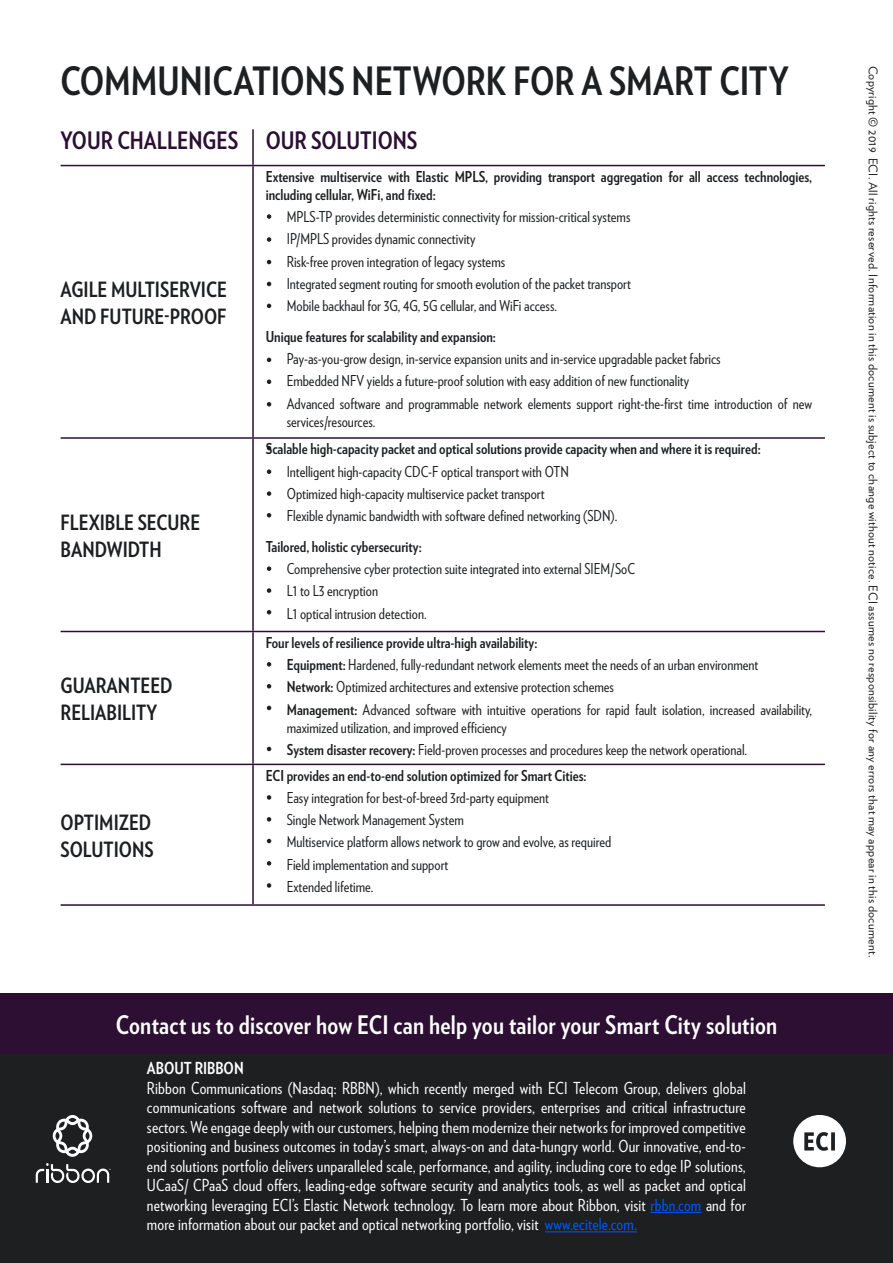
<style>
.page{position:relative;width:893px;height:1263px;background:#fff}
.page>*{position:absolute;margin:0;border:0;box-sizing:border-box;transform-origin:0 0}
.t1{font:700 39px "Verlag Condensed";color:#1d1f21}
.t2{font:700 25.5px "Verlag Condensed";letter-spacing:.01em;color:#fff}
.t3{font:700 24px "Verlag Condensed";color:#2c0f33}
.t4{font:700 21px/27px "Verlag Condensed";color:#1d1f21}
.t5{font:16.5px/19.5px "Verlag Condensed";letter-spacing:.01em;color:#fff;text-align:justify}
.t6{font:700 16.5px "Verlag Condensed";color:#fff}
.t7{font:15px/18px "Verlag Condensed";color:#1d1f21}
.t8{font:700 15px/18px "Verlag Condensed";color:#1d1f21}
.t9{font:12px "Verlag";letter-spacing:.02em;color:#1d1f21}
.s1{font-weight:700}
.s2{color:#0057ff}
</style>
<div class="page">
<hr style="left:252px;top:129px;width:2px;height:36px;background:#2c0f33">
<hr style="left:61px;top:165px;width:192px;height:1px;background:#2c0f33">
<hr style="left:252px;top:166px;width:2px;height:271px;background:#2c0f33">
<hr style="left:253px;top:165px;width:572px;height:1px;background:#2c0f33">
<hr style="left:61px;top:437px;width:192px;height:2px;background:#2c0f33">
<hr style="left:61px;top:631px;width:192px;height:1px;background:#2c0f33">
<hr style="left:61px;top:764px;width:192px;height:1px;background:#2c0f33">
<hr style="left:61px;top:904px;width:192px;height:2px;background:#2c0f33">
<hr style="left:252px;top:439px;width:2px;height:192px;background:#2c0f33">
<hr style="left:252px;top:632px;width:2px;height:132px;background:#2c0f33">
<hr style="left:252px;top:765px;width:2px;height:139px;background:#2c0f33">
<hr style="left:253px;top:437px;width:572px;height:2px;background:#2c0f33">
<hr style="left:253px;top:631px;width:572px;height:1px;background:#2c0f33">
<hr style="left:253px;top:764px;width:572px;height:1px;background:#2c0f33">
<hr style="left:253px;top:904px;width:572px;height:2px;background:#2c0f33">
<svg style="left:267px;top:214px;width:4px;height:5px"></svg>
<svg style="left:267px;top:358px;width:4px;height:4px"></svg>
<svg style="left:267px;top:469px;width:4px;height:5px"></svg>
<svg style="left:267px;top:566px;width:4px;height:5px"></svg>
<svg style="left:267px;top:662px;width:4px;height:4px"></svg>
<svg style="left:267px;top:795px;width:4px;height:5px"></svg>
<svg style="left:267px;top:260px;width:4px;height:4px"></svg>
<svg style="left:267px;top:402px;width:4px;height:4px"></svg>
<svg style="left:267px;top:513px;width:4px;height:4px"></svg>
<svg style="left:267px;top:610px;width:4px;height:4px"></svg>
<svg style="left:267px;top:706px;width:4px;height:4px"></svg>
<svg style="left:267px;top:839px;width:4px;height:4px"></svg>
<svg style="left:267px;top:861px;width:4px;height:4px"></svg>
<svg style="left:267px;top:883px;width:4px;height:5px"></svg>
<svg style="left:267px;top:747px;width:4px;height:4px"></svg>
<svg style="left:267px;top:237px;width:4px;height:5px"></svg>
<svg style="left:267px;top:379px;width:4px;height:5px"></svg>
<svg style="left:267px;top:491px;width:4px;height:5px"></svg>
<svg style="left:267px;top:588px;width:4px;height:5px"></svg>
<svg style="left:267px;top:684px;width:4px;height:4px"></svg>
<svg style="left:267px;top:817px;width:4px;height:4px"></svg>
<svg style="left:267px;top:282px;width:4px;height:4px"></svg>
<svg style="left:267px;top:304px;width:4px;height:4px"></svg>
<svg style="left:267px;top:446px;width:4px;height:4px"></svg>
<div style="left:0;top:1052px;width:893px;height:211px;background:#1d1f21"></div>
<hr style="left:650px;top:1212px;width:51px;height:1px;background:#0057ff">
<hr style="left:545px;top:1231px;width:92px;height:1px;background:#0057ff">
<div style="left:0;top:993px;width:893px;height:60px;background:#2c0f33"></div>
<svg style="left:793px;top:1115px;width:53px;height:52px"></svg>
<svg style="left:36px;top:1163px;width:75px;height:20px"></svg>
<svg style="left:53px;top:1115px;width:39px;height:42px"></svg>
<p class="t1" style="left:61px;top:52px;width:730px">COMMUNICATIONS NETWORK FOR A SMART CITY</p>
<p class="t9" style="left:882px;top:66px;width:893px;rotate:90deg">Copyright © 2019 ECI. All rights reserved. Information in this document is subject to change without notice. ECI assumes no responsibility for any errors that may appear in this document.</p>
<p class="t3" style="left:61px;top:122px;width:179px">YOUR CHALLENGES</p>
<p class="t3" style="left:266px;top:122px;width:153px">OUR SOLUTIONS</p>
<p class="t8" style="left:266px;top:167px;width:548px">Extensive multiservice with Elastic MPLS, providing transport aggregation for all access technologies, including cellular, WiFi, and fixed:</p>
<p class="t7" style="left:287px;top:207px;width:345px">MPLS-TP provides deterministic connectivity for mission-critical systems</p>
<p class="t7" style="left:287px;top:229px;width:190px">IP/MPLS provides dynamic connectivity</p>
<p class="t7" style="left:287px;top:252px;width:220px">Risk-free proven integration of legacy systems</p>
<p class="t7" style="left:287px;top:274px;width:346px">Integrated segment routing for smooth evolution of the packet transport</p>
<p class="t7" style="left:287px;top:296px;width:272px">Mobile backhaul for G5, G4, G3 cellular, and WiFi access.</p>
<p class="t8" style="left:266px;top:327px;width:232px">Unique features for scalability and expansion:</p>
<p class="t7" style="left:287px;top:349px;width:435px">Pay-as-you-grow design -i n, service expansion units and -i n service upgradable packet fabrics</p>
<p class="t7" style="left:287px;top:371px;width:404px">Embedded NFV yields a future-proof solution with easy addition of new functionality</p>
<p class="t7" style="left:287px;top:394px;width:527px">Advanced software and programmable network elements support right-the-first time introduction of new services/resources.</p>
<p class="t4" style="left:61px;top:275px;width:168px">AGILE MULTISERVICE</p>
<p class="t4" style="left:61px;top:302px;width:167px">AND FUTURE-PROOF</p>
<p class="t8" style="left:266px;top:439px;width:496px">Scalable high-capacity packet and optical solutions provide capacity when and where isit required:</p>
<p class="t7" style="left:287px;top:461px;width:284px">Intelligent high-capacity CDC F- optical transport with OTN</p>
<p class="t7" style="left:287px;top:484px;width:259px">Optimized high-capacity multiservice packet transport</p>
<p class="t7" style="left:287px;top:506px;width:332px">Flexible dynamic bandwidth with software defined networking (SDN .(</p>
<p class="t8" style="left:266px;top:537px;width:157px">Tailored, holistic cybersecurity:</p>
<p class="t7" style="left:287px;top:559px;width:350px">Comprehensive cyber protection suite integrated into external SIEM/SoC</p>
<p class="t7" style="left:287px;top:581px;width:93px">t o1L 3L encryption</p>
<p class="t7" style="left:287px;top:603px;width:141px">1L optical intrusion detection.</p>
<p class="t4" style="left:61px;top:508px;width:141px">FLEXIBLE SECURE<br>BANDWIDTH</p>
<p class="t8" style="left:266px;top:633px;width:273px">Four levels of resilience provide ultra-high availability:</p>
<p class="t7" style="left:287px;top:655px;width:473px"><span class="s1">Equipment:</span> Hardened, fully-redundant network elements meet the needs of an urban environment</p>
<p class="t7" style="left:287px;top:677px;width:329px"><span class="s1">Network:</span> Optimized architectures and extensive protection schemes</p>
<p class="t7" style="left:287px;top:699px;width:527px"><span class="s1">Management:</span> Advanced software with intuitive operations for rapid fault isolation, increased availability, maximized utilization, and improved efficiency</p>
<p class="t7" style="left:287px;top:740px;width:462px"><span class="s1">System disaster recovery:</span> Field-proven processes and procedures keep the network operational.</p>
<p class="t4" style="left:61px;top:671px;width:114px">GUARANTEED<br>RELIABILITY</p>
<p class="t8" style="left:266px;top:765px;width:322px">ECI provides an end t o- -end solution optimized for Smart Cities:</p>
<p class="t7" style="left:287px;top:788px;width:264px">Easy integration for best-of-breed 3rd-party equipment</p>
<p class="t7" style="left:287px;top:810px;width:179px">Single Network Management System</p>
<p class="t7" style="left:287px;top:832px;width:326px">Multiservice platform allows network to grow and evolve as, required</p>
<p class="t7" style="left:287px;top:855px;width:163px">Field implementation and support</p>
<p class="t7" style="left:287px;top:877px;width:88px">Extended lifetime.</p>
<p class="t4" style="left:61px;top:808px;width:95px">OPTIMIZED<br>SOLUTIONS</p>
<p class="t2" style="left:116px;top:1005px;width:663px">Contact us to discover how ECI can help you tailor your Smart City solution</p>
<p class="t6" style="left:147px;top:1056px;width:98px">ABOUT RIBBON</p>
<p class="t5" style="left:147px;top:1077px;width:600px">Ribbon Communications (Nasdaq: RBBN ,) which recently merged with ECI Telecom Group, delivers global communications software and network solutions to service providers, enterprises and critical infrastructure sectors. Weengage deeply with our customers, helping themmodernize their networksfor improved competitive</p>
<p class="t5" style="left:147px;top:1155px;width:600px">end solutions portfolio delivers unparalleled scale, performance, and agility, including core to edge IP solutions,</p>
<p class="t5" style="left:147px;top:1136px;width:600px">positioning and business outcomes in todays’ smart, always-on and data-hungry world. Our innovative, end t o- -</p>
<p class="t5" style="left:147px;top:1175px;width:600px">UCaaS/ CPaaS cloud offers, leading-edge software security and analytics tools, as well as packet and optical networking leveraging ECIs’ Elastic Network technology. To learn more about Ribbon, visit <span class="s2">rbbn.com</span> and for more information about our packet and optical networking portfolio, visit <span class="s2">www.ecitele.com.</span></p>
</div>
